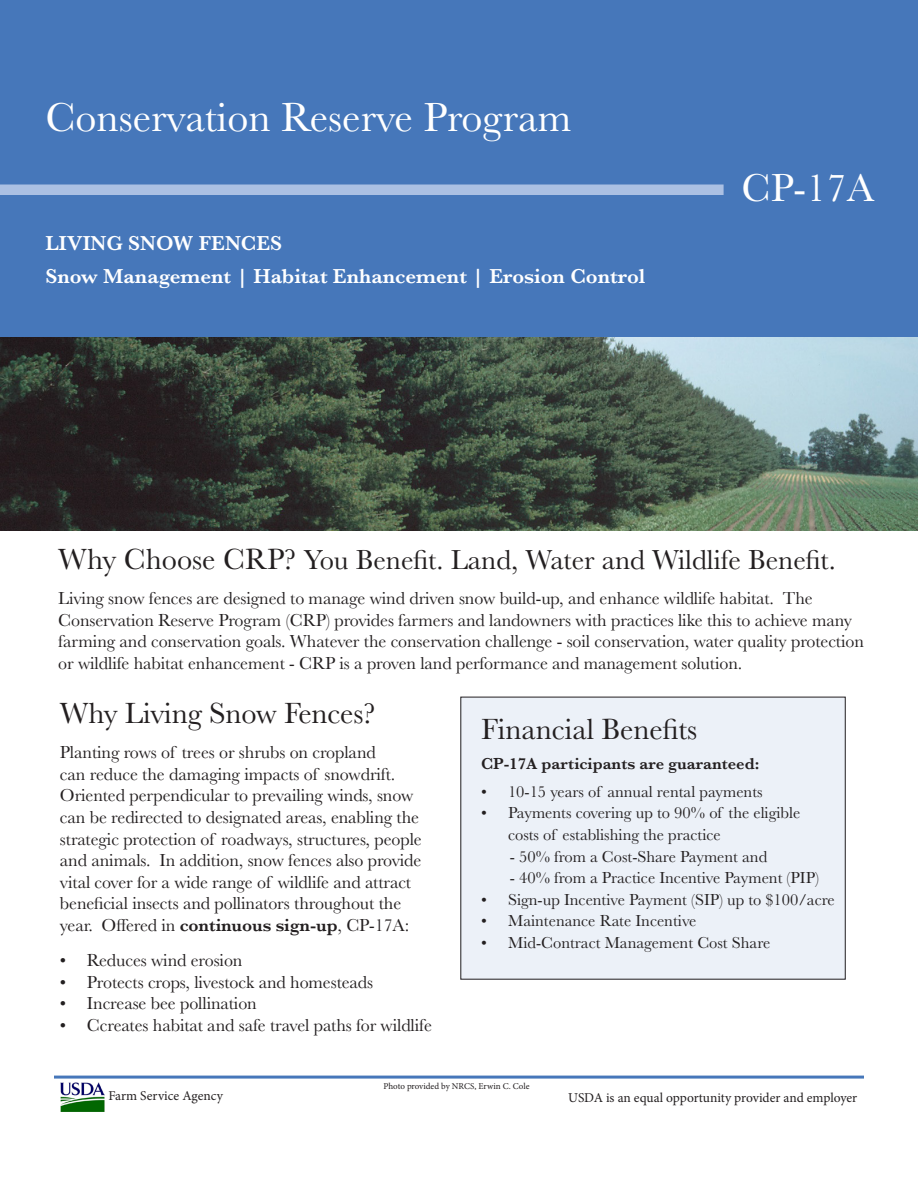
<style>
.page{position:relative;width:918px;height:1188px;background:#fff}
.page>*{position:absolute;margin:0;border:0;box-sizing:border-box;transform-origin:0 0}
.t1{font:42px "Baskerville";color:#fff}
.t2{font:40.5px "Baskerville";color:#fff}
.t3{font:30.3px "Baskerville";letter-spacing:-.005em;color:#231f20}
.t4{font:28.5px "Baskerville";color:#231f20}
.t5{font:600 21px "Baskerville";color:#fff}
.t6{font:18px/21.6px "Baskerville";letter-spacing:-.005em;color:#231f20}
.t7{font:16.5px/21.6px "Baskerville";color:#231f20}
.t8{font:600 16.5px "Baskerville";color:#231f20}
.t9{font:13.5px "Minion Pro";color:#231f20}
.t10{font:9px "Minion Pro";color:#231f20}
.s1{font-size:30.3px}
.s2{font-weight:600}
</style>
<div class="page">
<div style="left:460px;top:697px;width:386px;height:283px;background:#ecf1f8"></div>
<img style="left:60px;top:1082px;width:44px;height:29px">
<hr style="left:54px;top:1076px;width:810px;height:3px;background:#4677ba">
<div style="left:0;top:0;width:918px;height:337px;background:#4677ba"></div>
<div style="left:0;top:184px;width:724px;height:11px;background:#abc0e3"></div>
<img style="left:0;top:337px;width:918px;height:193px">
<p class="t1" style="left:45px;top:91px;width:528px">Conservation Reserve Program</p>
<p class="t5" style="left:45px;top:228px;width:238px">LIVING SNOW FENCES</p>
<p class="t5" style="left:45px;top:262px;width:602px">Snow Management | Habitat Enhancement | Erosion Control</p>
<p class="t2" style="left:742px;top:162px;width:134px">CP-17A</p>
<p class="t4" style="left:58px;top:542px;width:779px"><span class="s1">Why Choose CRP?</span> You Benefit. Land, Water and Wildlife Benefit.</p>
<p class="t6" style="left:58px;top:588px;width:807px">Living snow fences are designed to manage wind driven snow build-up, and enhance wildlife habitat. The Conservation Reserve Program (CRP) provides farmers and landowners with practices like this to achieve many farming and conservation goals. Whatever the conservation challenge - soil conservation, water quality protection or wildlife habitat enhancement - CRP is a proven land performance and management solution.</p>
<p class="t3" style="left:60px;top:694px;width:317px">Why Living Snow Fences?</p>
<p class="t6" style="left:60px;top:742px;width:363px">Planting rows of trees or shrubs on cropland<br>can reduce the damaging impacts of snowdrift.<br>Oriented perpendicular to prevailing winds, snow can be redirected to designated areas, enabling the strategic protection of roadways, structures, people and animals. In addition, snow fences also provide vital cover for a wide range of wildlife and attract beneficial insects and pollinators throughout the year. Offered in <span class="s2">continuous sign-up</span>, CP-17A:</p>
<p class="t6" style="left:60px;top:950px;width:184px">• Reduces wind erosion</p>
<p class="t6" style="left:60px;top:971px;width:315px">• Protects crops, livestock and homesteads</p>
<p class="t6" style="left:60px;top:993px;width:198px">• Increase bee pollination</p>
<p class="t6" style="left:60px;top:1015px;width:374px">• Ccreates habitat and safe travel paths for wildlife</p>
<p class="t3" style="left:481px;top:710px;width:218px">Financial Benefits</p>
<p class="t8" style="left:481px;top:752px;width:280px">CP-17A participants are guaranteed:</p>
<p class="t7" style="left:481px;top:781px;width:283px">• 10-15 years of annual rental payments</p>
<p class="t7" style="left:508px;top:803px;width:294px;text-indent:-27px">• Payments covering up to 90% of the eligible costs of establishing the practice</p>
<p class="t7" style="left:510px;top:846px;width:259px">- 50% from a Cost-Share Payment and</p>
<p class="t7" style="left:510px;top:867px;width:311px">- 40% from a Practice Incentive Payment (PIP)</p>
<p class="t7" style="left:481px;top:889px;width:355px">• Sign-up Incentive Payment (SIP) up to $100/acre</p>
<p class="t7" style="left:481px;top:911px;width:217px">• Maintenance Rate Incentive</p>
<p class="t7" style="left:481px;top:932px;width:291px">• Mid-Contract Management Cost Share</p>
<p class="t10" style="left:383px;top:1080px;width:148px">Photo provided by NRCS, Erwin C. Cole</p>
<p class="t9" style="left:108px;top:1087px;width:116px">Farm Service Agency</p>
<p class="t9" style="left:568px;top:1089px;width:291px">USDA is an equal opportunity provider and employer</p>
</div>
